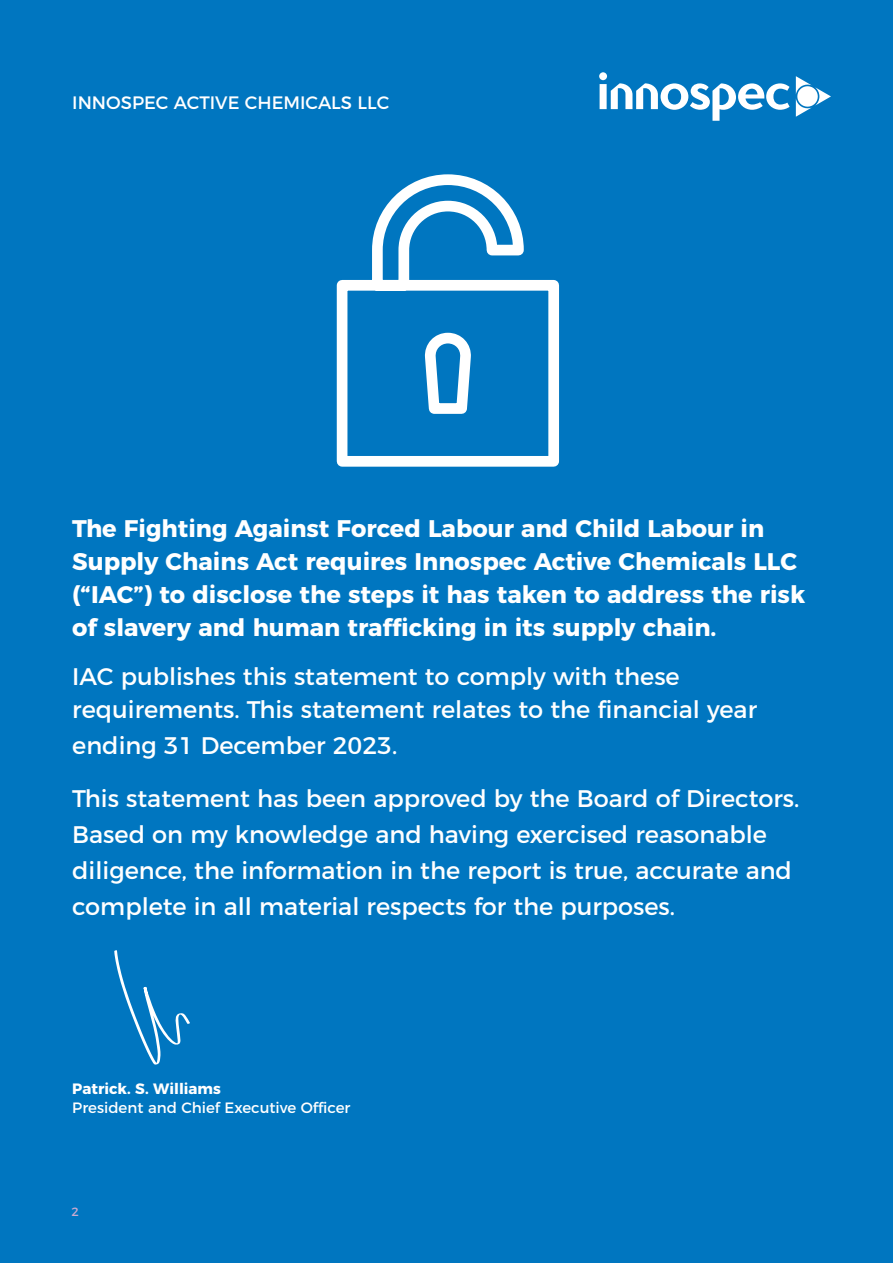
<style>
.page{position:relative;width:893px;height:1263px;background:#0076c0}
.page>*{position:absolute;margin:0;border:0;box-sizing:border-box;transform-origin:0 0}
.t1{font:24px/36px "Montserrat";color:#fff}
.t2{font:700 24px/33px "Montserrat";color:#fff}
.t3{font:18px "Montserrat";color:#fff}
.t4{font:15px "Montserrat";color:#fff}
.t5{font:700 15px "Montserrat";color:#fff}
.t6{font:12px "Montserrat";color:#cbaad0}
</style>
<div class="page">
<svg style="left:796px;top:76px;width:35px;height:41px"></svg>
<svg style="left:599px;top:72px;width:191px;height:49px"></svg>
<svg style="left:336px;top:174px;width:224px;height:293px"></svg>
<svg style="left:114px;top:950px;width:76px;height:114px"></svg>
<p class="t3" style="left:72px;top:88px;width:318px">INNOSPEC ACTIVE CHEMICALS LLC</p>
<p class="t2" style="left:72px;top:510px;width:734px">The Fighting Against Forced Labour and Child Labour in Supply Chains Act requires Innospec Active Chemicals LLC (“IAC”) to disclose the steps it has taken to address the risk of slavery and human trafficking in its supply chain.</p>
<p class="t1" style="left:72px;top:658px;width:686px;line-height:33px">IAC publishes this statement to comply with these requirements. This statement relates to the financial year</p>
<p class="t1" style="left:72px;top:717px;width:728px;line-height:52.5px">ending 31 December 2023.<br>This statement has been approved by the Board of Directors.</p>
<p class="t1" style="left:72px;top:814px;width:721px">Based on my knowledge and having exercised reasonable diligence, the information in the report is true, accurate and complete in all material respects for the purposes.</p>
<p class="t5" style="left:72px;top:1076px;width:150px">Patrick. S. Williams</p>
<p class="t4" style="left:72px;top:1096px;width:280px">President and Chief Executive Officer</p>
<p class="t6" style="left:71px;top:1201px;width:9px">2</p>
</div>
